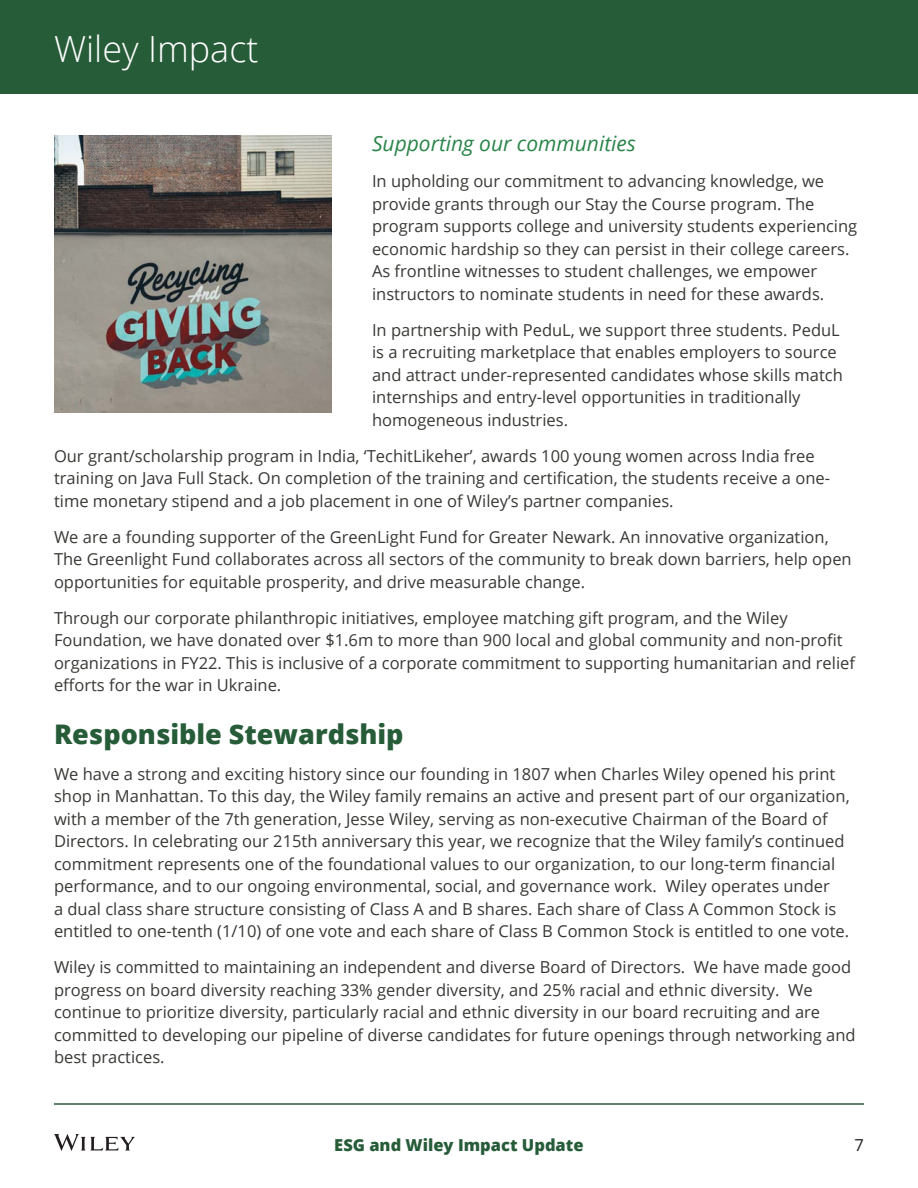
<style>
.page{position:relative;width:918px;height:1188px;background:#fff}
.page>*{position:absolute;margin:0;border:0;box-sizing:border-box;transform-origin:0 0}
.t1{font:300 36px "Open Sans";color:#fff}
.Section_Title{font:800 27px "Open Sans";color:#275c39}
.Call-out{font:italic 21px "Open Sans";color:#2a854a}
.t2{font:16.5px/22.5px "Open Sans";color:#383935}
.t3{font:800 16.5px "Open Sans";color:#275c39}
.t4{font:16.5px "Open Sans";color:#231f20}
</style>
<div class="page">
<svg style="left:54px;top:1134px;width:81px;height:17px"></svg>
<hr style="left:54px;top:1103px;width:810px;height:2px;background:#275c39">
<div style="left:0;top:0;width:918px;height:94px;background:#275c39"></div>
<img style="left:54px;top:135px;width:278px;height:278px">
<p class="t1" style="left:54px;top:25px;width:206px">Wiley Impact</p>
<p class="Call-out" style="left:372px;top:129px;width:265px">Supporting our communities</p>
<p class="t2" style="left:372px;top:169px;width:487px">In upholding our commitment to advancing knowledge, we provide grants through our Stay the Course program. The program supports college and university students experiencing economic hardship so they can persist in their college careers.<br>As frontline witnesses to student challenges, we empower instructors to nominate students in need for these awards.</p>
<p class="t2" style="left:372px;top:318px;width:472px">In partnership with PeduL, we support three students. PeduL is a recruiting marketplace that enables employers to source and attract under-represented candidates whose skills match internships and entry-level opportunities in traditionally homogeneous industries.</p>
<p class="t2" style="left:54px;top:444px;width:778px">Our grant/scholarship program in India, ‘TechitLikeher’, awards 100 young women across India free training on Java Full Stack. On completion of the training and certification, the students receive a one&shy;time monetary stipend and a job placement in one of Wiley’s partner companies.</p>
<p class="t2" style="left:54px;top:525px;width:799px">We are a founding supporter of the GreenLight Fund for Greater Newark. An innovative organization,<br>The Greenlight Fund collaborates across all sectors of the community to break down barriers, help open opportunities for equitable prosperity, and drive measurable change.</p>
<p class="t2" style="left:54px;top:606px;width:803px">Through our corporate philanthropic initiatives, employee matching gift program, and the Wiley Foundation, we have donated over $1.6m to more than 900 local and global community and non-profit organizations in FY22. This is inclusive of a corporate commitment to supporting humanitarian and relief efforts for the war in Ukraine.</p>
<p class="Section_Title" style="left:54px;top:713px;width:351px">Responsible Stewardship</p>
<p class="t2" style="left:54px;top:762px;width:797px">We have a strong and exciting history since our founding in 1807 when Charles Wiley opened his print shop in Manhattan. To this day, the Wiley family remains an active and present part of our organization, with a member of the 7th generation, Jesse Wiley, serving as non-executive Chairman of the Board of Directors. In celebrating our 215th anniversary this year, we recognize that the Wiley family’s continued commitment represents one of the foundational values to our organization, to our long-term financial performance, and to our ongoing environmental, social, and governance work. Wiley operates under<br>a dual class share structure consisting of Class A and B shares. Each share of Class A Common Stock is entitled to one-tenth (1/10) of one vote and each share of Class B Common Stock is entitled to one vote.</p>
<p class="t2" style="left:54px;top:956px;width:803px">Wiley is committed to maintaining an independent and diverse Board of Directors. We have made good progress on board diversity reaching 33% gender diversity, and 25% racial and ethnic diversity. We continue to prioritize diversity, particularly racial and ethnic diversity in our board recruiting and are committed to developing our pipeline of diverse candidates for future openings through networking and best practices.</p>
<p class="t3" style="left:334px;top:1132px;width:251px">ESG and Wiley Impact Update</p>
<p class="t4" style="left:855px;top:1134px;width:11px">7</p>
</div>
